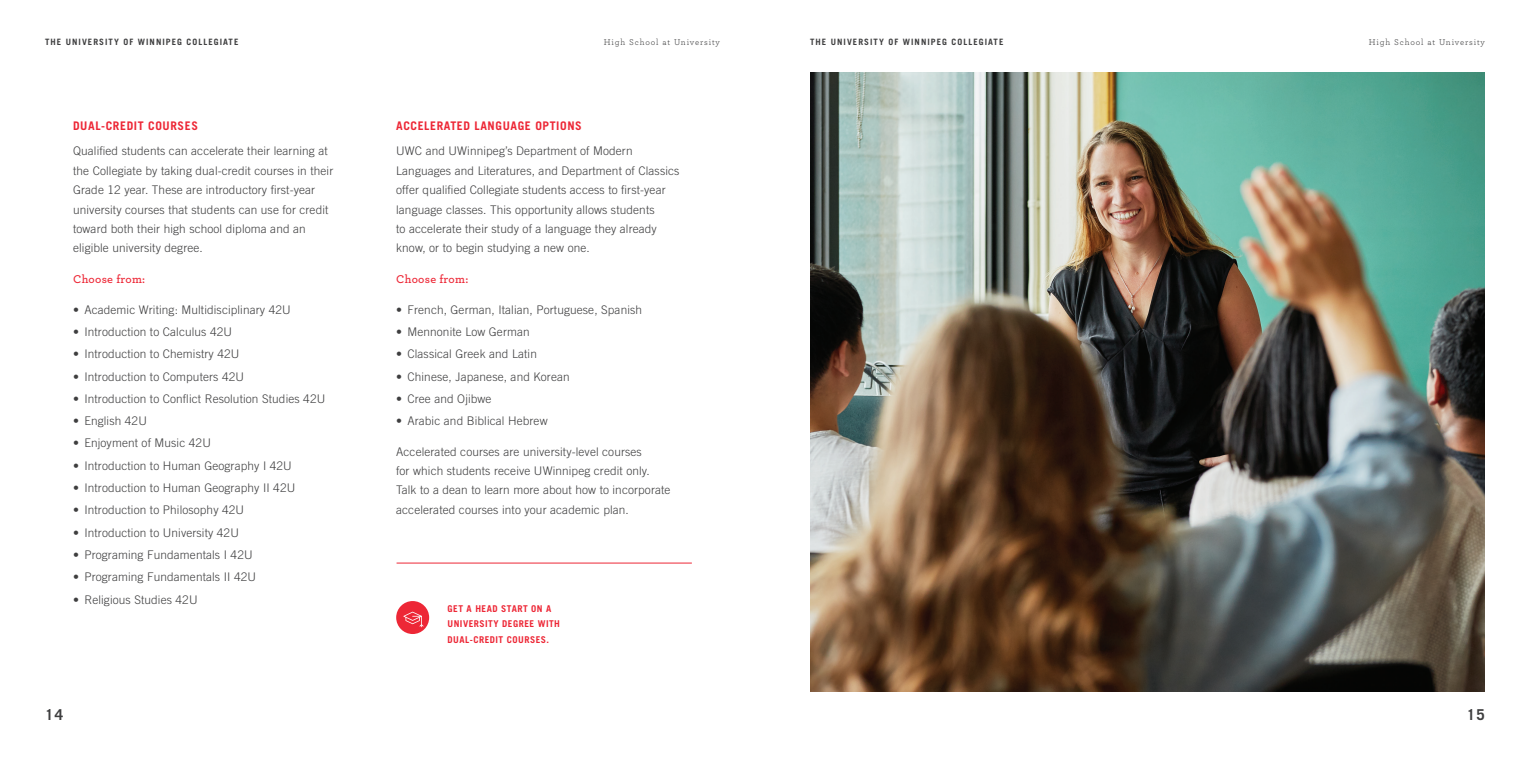
<style>
.page{position:relative;width:1530px;height:765px;background:#fff}
.page>*{position:absolute;margin:0;border:0;box-sizing:border-box;transform-origin:0 0}
.t1{font:700 15px "Trade Gothic LT Std";color:#3e3e3f}
.t2{font:300 11.88px/19.4px "Trade Gothic LT Std";letter-spacing:.01em;color:#3e3e3f}
.t3{font:700 11.88px "Trade Gothic LT Std";letter-spacing:.05em;color:#ed2736}
.t4{font:600 11.88px "Archer";letter-spacing:.025em;color:#ed2736}
.t5{font:700 9.38px/15.6px "Trade Gothic LT Std";letter-spacing:.05em;color:#ed2736}
.t6{font:700 8.75px "Trade Gothic LT Std";letter-spacing:.12em;color:#3e3e3f}
.t7{font:8.75px "Archer";letter-spacing:.1em;color:#3e3e3f}
</style>
<div class="page">
<img style="left:810px;top:73px;width:675px;height:619px">
<hr style="left:397px;top:563px;width:295px;height:1px;background:#ed2736">
<div style="left:396px;top:601px;width:33px;height:33px;background:#ed2736;border-radius:50%"></div>
<svg style="left:403px;top:612px;width:21px;height:15px"></svg>
<p class="t7" style="left:604px;top:36px;width:118px">High School at University</p>
<p class="t6" style="left:810px;top:36px;width:195px">THE UNIVERSITY OF WINNIPEG COLLEGIATE</p>
<p class="t6" style="left:45px;top:36px;width:195px">THE UNIVERSITY OF WINNIPEG COLLEGIATE</p>
<p class="t7" style="left:1369px;top:36px;width:118px">High School at University</p>
<p class="t3" style="left:73px;top:119px;width:126px">DUAL-CREDIT COURSES</p>
<p class="t2" style="left:73px;top:141px;width:262px">Qualified students can accelerate their learning at the Collegiate by taking dual-credit courses in their Grade 12 year. These are introductory first-year university courses that students can use for credit toward both their high school diploma and an eligible university degree.</p>
<p class="t4" style="left:73px;top:270px;width:74px">Choose from:</p>
<p class="t2" style="left:73px;top:300px;width:219px">• Academic Writing: Multidisciplinary 42U</p>
<p class="t2" style="left:73px;top:322px;width:160px">• Introduction to Calculus 42U</p>
<p class="t2" style="left:73px;top:344px;width:168px">• Introduction to Chemistry 42U</p>
<p class="t2" style="left:73px;top:366px;width:172px">• Introduction to Computers 42U</p>
<p class="t2" style="left:73px;top:389px;width:254px">• Introduction to Conflict Resolution Studies 42U</p>
<p class="t2" style="left:73px;top:411px;width:75px">• English 42U</p>
<p class="t2" style="left:73px;top:433px;width:139px">• Enjoyment of Music 42U</p>
<p class="t2" style="left:73px;top:456px;width:220px">• Introduction to Human Geography I 42U</p>
<p class="t2" style="left:73px;top:478px;width:224px">• Introduction to Human Geography II 42U</p>
<p class="t2" style="left:73px;top:500px;width:173px">• Introduction to Philosophy 42U</p>
<p class="t2" style="left:73px;top:523px;width:167px">• Introduction to University 42U</p>
<p class="t2" style="left:73px;top:545px;width:181px">• Programing Fundamentals I 42U</p>
<p class="t2" style="left:73px;top:567px;width:184px">• Programing Fundamentals II 42U</p>
<p class="t2" style="left:73px;top:589px;width:126px">• Religious Studies 42U</p>
<p class="t3" style="left:396px;top:119px;width:187px">ACCELERATED LANGUAGE OPTIONS</p>
<p class="t2" style="left:396px;top:141px;width:285px">UWC and UWinnipeg’s Department of Modern Languages and Literatures, and Department of Classics offer qualified Collegiate students access to first-year language classes. This opportunity allows students<br>to accelerate their study of a language they already know, or to begin studying a new one.</p>
<p class="t4" style="left:396px;top:270px;width:74px">Choose from:</p>
<p class="t2" style="left:396px;top:300px;width:247px">• French, German, Italian, Portuguese, Spanish</p>
<p class="t2" style="left:396px;top:322px;width:135px">• Mennonite Low German</p>
<p class="t2" style="left:396px;top:344px;width:142px">• Classical Greek and Latin</p>
<p class="t2" style="left:396px;top:366px;width:175px">• Chinese, Japanese, and Korean</p>
<p class="t2" style="left:396px;top:389px;width:97px">• Cree and Ojibwe</p>
<p class="t2" style="left:396px;top:411px;width:153px">• Arabic and Biblical Hebrew</p>
<p class="t2" style="left:396px;top:442px;width:276px">Accelerated courses are university-level courses<br>for which students receive UWinnipeg credit only.<br>Talk to a dean to learn more about how to incorporate accelerated courses into your academic plan.</p>
<p class="t5" style="left:448px;top:600px;width:114px">GET A HEAD START ON A<br>UNIVERSITY DEGREE WITH<br>DUAL-CREDIT COURSES.</p>
<p class="t1" style="left:45px;top:705px;width:20px">14</p>
<p class="t1" style="left:1467px;top:706px;width:20px">15</p>
</div>
